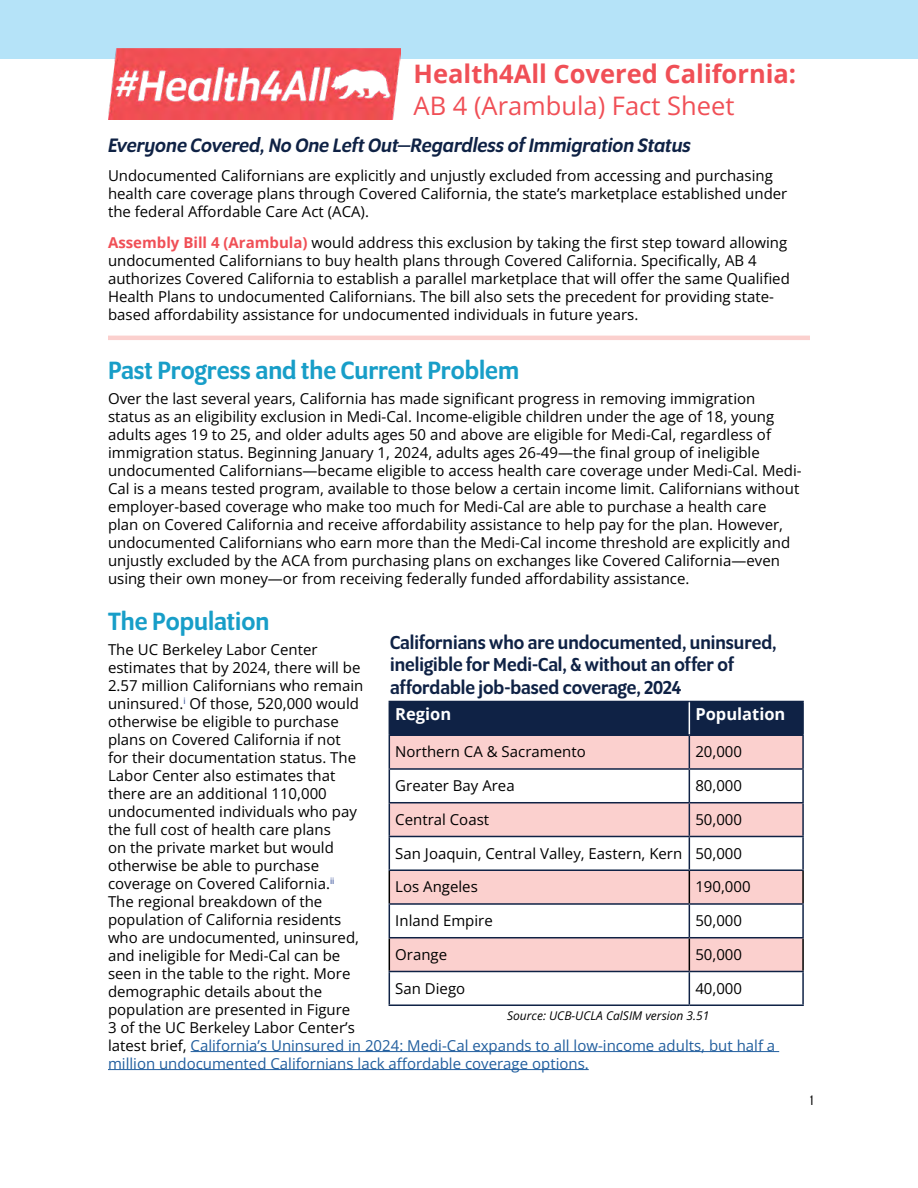
<style>
.page{position:relative;width:918px;height:1188px;background:#fff}
.page>*{position:absolute;margin:0;border:0;box-sizing:border-box;transform-origin:0 0}
.Heading_1{font:500 27px "Program OT";color:#189ec8}
.subtitle{font:700 25.5px "Open Sans";color:#f04f56}
.Heading_1-2{font:25.5px "Open Sans";color:#f04f56}
.Subtitle{font:italic 500 21px "Program OT";color:#0f2245}
.t1{font:500 20.25px/22.5px "Program OT";color:#0f2245}
.t2{font:700 16.5px "Open Sans";color:#fff}
.Body_Copy{font:15px/18px "Open Sans";color:#000}
.Heading_1-3{font:15px/18px "Open Sans";color:#000}
.t3{font:15px "Program OT";color:#000}
.t4{font:italic 12px "Open Sans";color:#000}
.s1{font-weight:700;color:#f04f56}
.s2{color:#215e9e}
</style>
<div class="page">
<hr style="left:191px;top:1051px;width:588px;height:1px;background:#215e9e">
<hr style="left:108px;top:1069px;width:481px;height:1px;background:#215e9e">
<div style="left:390px;top:702px;width:412px;height:32px;background:#0f2245"></div>
<div style="left:390px;top:736px;width:412px;height:235px;background:#fbd0ce"></div>
<svg style="left:390px;top:770px;width:412px;height:167px"></svg>
<hr style="left:389px;top:871px;width:1px;height:32px;background:#000">
<hr style="left:689px;top:871px;width:1px;height:32px;background:#000">
<hr style="left:802px;top:871px;width:2px;height:32px;background:#000">
<hr style="left:389px;top:938px;width:1px;height:33px;background:#000">
<hr style="left:689px;top:938px;width:1px;height:33px;background:#000">
<hr style="left:802px;top:938px;width:2px;height:33px;background:#000">
<hr style="left:389px;top:736px;width:1px;height:32px;background:#0f2245">
<hr style="left:689px;top:736px;width:1px;height:32px;background:#0f2245">
<hr style="left:802px;top:736px;width:2px;height:32px;background:#0f2245">
<hr style="left:389px;top:768px;width:300px;height:2px;background:#0f2245">
<hr style="left:389px;top:770px;width:1px;height:32px;background:#0f2245">
<hr style="left:689px;top:768px;width:115px;height:2px;background:#0f2245">
<hr style="left:689px;top:770px;width:1px;height:32px;background:#0f2245">
<hr style="left:802px;top:770px;width:2px;height:32px;background:#0f2245">
<hr style="left:389px;top:802px;width:300px;height:1px;background:#0f2245">
<hr style="left:389px;top:803px;width:1px;height:33px;background:#0f2245">
<hr style="left:689px;top:802px;width:115px;height:1px;background:#0f2245">
<hr style="left:689px;top:803px;width:1px;height:33px;background:#0f2245">
<hr style="left:802px;top:803px;width:2px;height:33px;background:#0f2245">
<hr style="left:389px;top:836px;width:300px;height:1px;background:#0f2245">
<hr style="left:389px;top:837px;width:1px;height:32px;background:#0f2245">
<hr style="left:689px;top:836px;width:115px;height:1px;background:#0f2245">
<hr style="left:689px;top:837px;width:1px;height:32px;background:#0f2245">
<hr style="left:802px;top:837px;width:2px;height:32px;background:#0f2245">
<hr style="left:389px;top:869px;width:300px;height:2px;background:#0f2245">
<hr style="left:689px;top:869px;width:115px;height:2px;background:#0f2245">
<hr style="left:389px;top:903px;width:300px;height:2px;background:#0f2245">
<hr style="left:389px;top:905px;width:1px;height:32px;background:#0f2245">
<hr style="left:689px;top:903px;width:115px;height:2px;background:#0f2245">
<hr style="left:689px;top:905px;width:1px;height:32px;background:#0f2245">
<hr style="left:802px;top:905px;width:2px;height:32px;background:#0f2245">
<hr style="left:389px;top:937px;width:300px;height:1px;background:#0f2245">
<hr style="left:689px;top:937px;width:115px;height:1px;background:#0f2245">
<hr style="left:389px;top:971px;width:300px;height:1px;background:#0f2245">
<hr style="left:389px;top:972px;width:1px;height:32px;background:#0f2245">
<hr style="left:689px;top:971px;width:115px;height:1px;background:#0f2245">
<hr style="left:689px;top:972px;width:1px;height:32px;background:#0f2245">
<hr style="left:802px;top:972px;width:2px;height:32px;background:#0f2245">
<hr style="left:389px;top:1004px;width:300px;height:2px;background:#0f2245">
<hr style="left:689px;top:1004px;width:115px;height:2px;background:#0f2245">
<hr style="left:389px;top:701px;width:300px;height:1px;background:#0f2245">
<hr style="left:389px;top:702px;width:1px;height:32px;background:#0f2245">
<hr style="left:689px;top:701px;width:115px;height:1px;background:#0f2245">
<hr style="left:802px;top:702px;width:2px;height:32px;background:#0f2245">
<hr style="left:689px;top:702px;width:1px;height:32px;background:#fff">
<hr style="left:389px;top:734px;width:300px;height:2px;background:#0f2245">
<hr style="left:689px;top:734px;width:115px;height:2px;background:#0f2245">
<hr style="left:108px;top:336px;width:702px;height:4px;background:#fbd0ce">
<div style="left:0;top:0;width:918px;height:58px;background:#b5e3f8"></div>
<img style="left:108px;top:49px;width:293px;height:71px">
<p class="subtitle" style="left:414px;top:56px;width:384px">Health4All Covered California:</p>
<p class="Heading_1-2" style="left:414px;top:88px;width:322px">AB 4 (Arambula) Fact Sheet</p>
<p class="Subtitle" style="left:108px;top:133px;width:584px">Everyone Covered, No One Left Out—Regardless of Immigration Status</p>
<p class="Heading_1-3" style="left:108px;top:166px;width:681px">Undocumented Californians are explicitly and unjustly excluded from accessing and purchasing health care coverage plans through Covered California, the state’s marketplace established under the federal Affordable Care Act (ACA).</p>
<p class="Heading_1-3" style="left:108px;top:233px;width:683px"><span class="s1">Assembly Bill 4 (Arambula)</span> would address this exclusion by taking the first step toward allowing undocumented Californians to buy health plans through Covered California. Specifically, AB 4 authorizes Covered California to establish a parallel marketplace that will offer the same Qualified Health Plans to undocumented Californians. The bill also sets the precedent for providing state&shy;based affordability assistance for undocumented individuals in future years.</p>
<p class="Heading_1" style="left:108px;top:355px;width:413px">Past Progress and the Current Problem</p>
<p class="Body_Copy" style="left:108px;top:389px;width:695px">Over the last several years, California has made significant progress in removing immigration<br>status as an eligibility exclusion in Medi-Cal. Income-eligible children under the age of 18, young adults ages 19 to 25, and older adults ages 50 and above are eligible for Medi-Cal, regardless of immigration status. Beginning January 1, 2024, adults ages 26-49—the final group of ineligible undocumented Californians—became eligible to access health care coverage under Medi-Cal. Medi-Cal is a means tested program, available to those below a certain income limit. Californians without employer-based coverage who make too much for Medi-Cal are able to purchase a health care<br>plan on Covered California and receive affordability assistance to help pay for the plan. However, undocumented Californians who earn more than the Medi-Cal income threshold are explicitly and unjustly excluded by the ACA from purchasing plans on exchanges like Covered California—even using their own money—or from receiving federally funded affordability assistance.</p>
<p class="Heading_1" style="left:108px;top:606px;width:163px">The Population</p>
<p class="Body_Copy" style="left:108px;top:640px;width:669px">The UC Berkeley Labor Center<br>estimates that by 2024, there will be<br>2.57 million Californians who remain<br>uninsured.<sup>i</sup> Of those, 520,000 would<br>otherwise be eligible to purchase<br>plans on Covered California if not<br>for their documentation status. The<br>Labor Center also estimates that<br>there are an additional 110,000<br>undocumented individuals who pay<br>the full cost of health care plans<br>on the private market but would<br>otherwise be able to purchase<br>coverage on Covered California.<sup>ii<br></sup>The regional breakdown of the<br>population of California residents<br>who are undocumented, uninsured,<br>and ineligible for Medi-Cal can be<br>seen in the table to the right. More<br>demographic details about the<br>population are presented in Figure<br>3 of the UC Berkeley Labor Center’s<br>latest brief, <span class="s2">California’s Uninsured in 2024: Medi-Cal expands to all low-income adults, but half a million undocumented Californians lack affordable coverage options.</span></p>
<p class="t1" style="left:390px;top:631px;width:388px">Californians who are undocumented, uninsured, ineligible for Medi-Cal, &amp; without an offer of affordable job-based coverage, 2024</p>
<p class="t2" style="left:395px;top:702px;width:58px">Region</p>
<p class="t2" style="left:695px;top:702px;width:92px">Population</p>
<p class="Body_Copy" style="left:395px;top:742px;width:192px">Northern CA &amp; Sacramento</p>
<p class="Body_Copy" style="left:695px;top:742px;width:48px">20,000</p>
<p class="Body_Copy" style="left:395px;top:776px;width:121px">Greater Bay Area</p>
<p class="Body_Copy" style="left:695px;top:776px;width:48px">80,000</p>
<p class="Body_Copy" style="left:395px;top:810px;width:95px">Central Coast</p>
<p class="Body_Copy" style="left:695px;top:810px;width:48px">50,000</p>
<p class="Body_Copy" style="left:395px;top:844px;width:288px">San Joaquin, Central Valley, Eastern, Kern</p>
<p class="Body_Copy" style="left:695px;top:844px;width:48px">50,000</p>
<p class="Body_Copy" style="left:395px;top:877px;width:84px">Los Angeles</p>
<p class="Body_Copy" style="left:695px;top:877px;width:57px">190,000</p>
<p class="Body_Copy" style="left:395px;top:911px;width:99px">Inland Empire</p>
<p class="Body_Copy" style="left:695px;top:911px;width:48px">50,000</p>
<p class="Body_Copy" style="left:395px;top:945px;width:53px">Orange</p>
<p class="Body_Copy" style="left:695px;top:945px;width:48px">50,000</p>
<p class="Body_Copy" style="left:395px;top:979px;width:71px">San Diego</p>
<p class="Body_Copy" style="left:695px;top:979px;width:48px">40,000</p>
<p class="t4" style="left:507px;top:1007px;width:204px">Source: UCB-UCLA CalSIM version 3.51</p>
<p class="t3" style="left:810px;top:1092px;width:5px">1</p>
</div>
